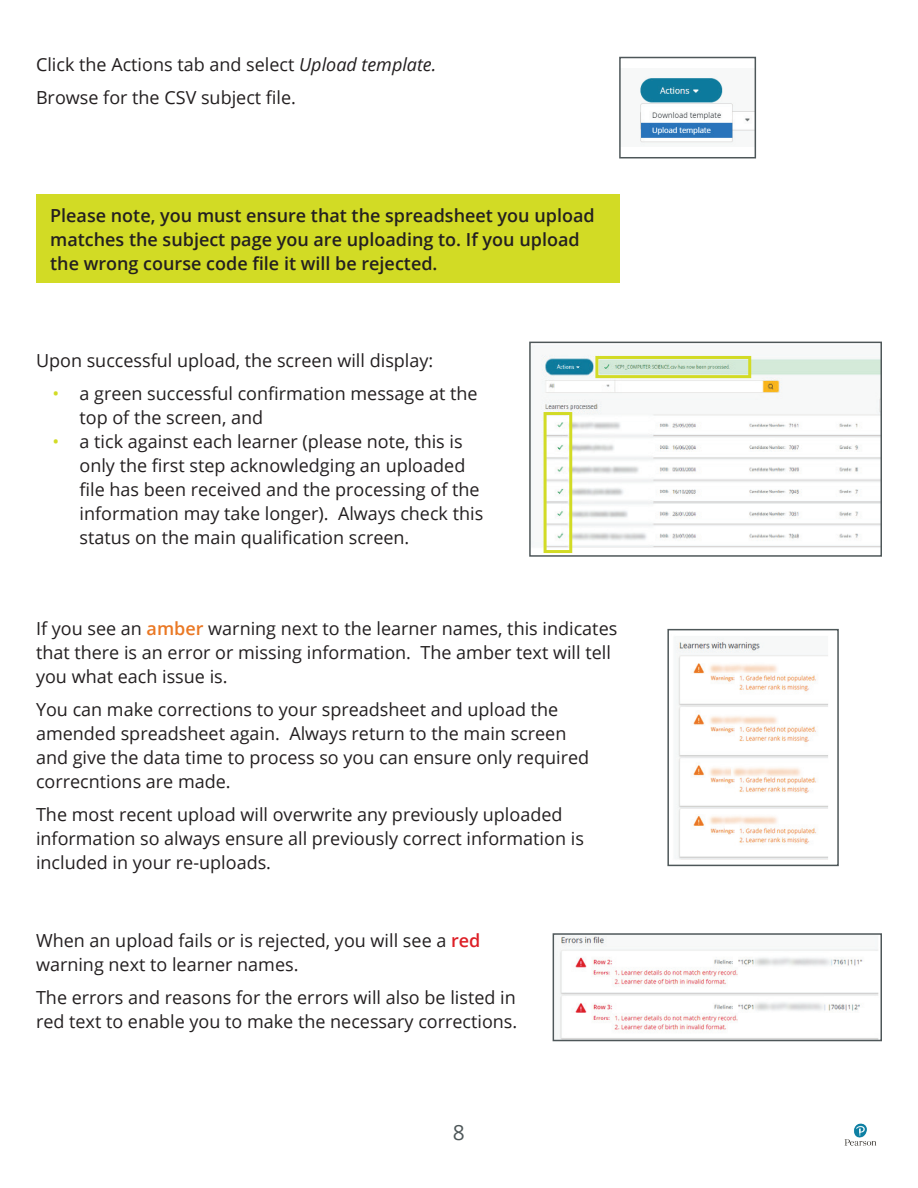
<style>
.page{position:relative;width:918px;height:1188px;background:#fff}
.page>*{position:absolute;margin:0;border:0;box-sizing:border-box;transform-origin:0 0}
.t1{font:21px "Open Sans";color:#4e5759}
.t2{font:18px/24px "Open Sans";color:#231f20}
.t3{font:600 18px/24px "Open Sans";color:#231f20}
.s1{font-style:italic}
.s2{color:#d2db25}
.s3{font-weight:600;color:#ea7824}
.s4{font-weight:600;color:#dd1f26}
</style>
<div class="page">
<img style="left:844px;top:1123px;width:33px;height:23px">
<img style="left:640px;top:76px;width:113px;height:69px">
<div style="left:619px;top:57px;width:137px;height:101px;border:2px solid #4e5759"></div>
<img style="left:532px;top:346px;width:347px;height:207px">
<div style="left:529px;top:342px;width:353px;height:215px;border:2px solid #4e5759"></div>
<div style="left:595px;top:356px;width:156px;height:22px;border:3px solid #d2db25"></div>
<div style="left:544px;top:412px;width:28px;height:141px;border:3px solid #d2db25"></div>
<img style="left:675px;top:637px;width:153px;height:223px">
<div style="left:667px;top:629px;width:172px;height:237px;border:2px solid #4e5759"></div>
<img style="left:556px;top:936px;width:323px;height:102px">
<div style="left:553px;top:933px;width:329px;height:108px;border:2px solid #4e5759"></div>
<div style="left:36px;top:194px;width:583px;height:89px;background:#d2db25"></div>
<p class="t2" style="left:36px;top:47px;width:402px;line-height:33px">Click the Actions tab and select <span class="s1">Upload template.<br></span>Browse for the CSV subject file.</p>
<p class="t3" style="left:50px;top:203px;width:546px">Please note, you must ensure that the spreadsheet you upload matches the subject page you are uploading to. If you upload the wrong course code file it will be rejected.</p>
<p class="t2" style="left:36px;top:348px;width:399px">Upon successful upload, the screen will display:</p>
<p class="t2" style="left:80px;top:381px;width:400px;text-indent:-27px"><span class="s2">•</span> a green successful confirmation message at the top of the screen, and</p>
<p class="t2" style="left:80px;top:429px;width:405px;text-indent:-27px"><span class="s2">•</span> a tick against each learner (please note, this is only the first step acknowledging an uploaded file has been received and the processing of the information may take longer). Always check this status on the main qualification screen.</p>
<p class="t2" style="left:36px;top:616px;width:583px">If you see an <span class="s3">amber</span> warning next to the learner names, this indicates that there is an error or missing information. The amber text will tell you what each issue is.</p>
<p class="t2" style="left:36px;top:697px;width:555px">You can make corrections to your spreadsheet and upload the amended spreadsheet again. Always return to the main screen and give the data time to process so you can ensure only required correcntions are made.</p>
<p class="t2" style="left:36px;top:802px;width:549px">The most recent upload will overwrite any previously uploaded information so always ensure all previously correct information is included in your re-uploads.</p>
<p class="t2" style="left:36px;top:928px;width:446px">When an upload fails or is rejected, you will see a <span class="s4">red </span>warning next to learner names.</p>
<p class="t2" style="left:36px;top:985px;width:483px">The errors and reasons for the errors will also be listed in red text to enable you to make the necessary corrections.</p>
<p class="t1" style="left:453px;top:1118px;width:14px">8</p>
</div>
